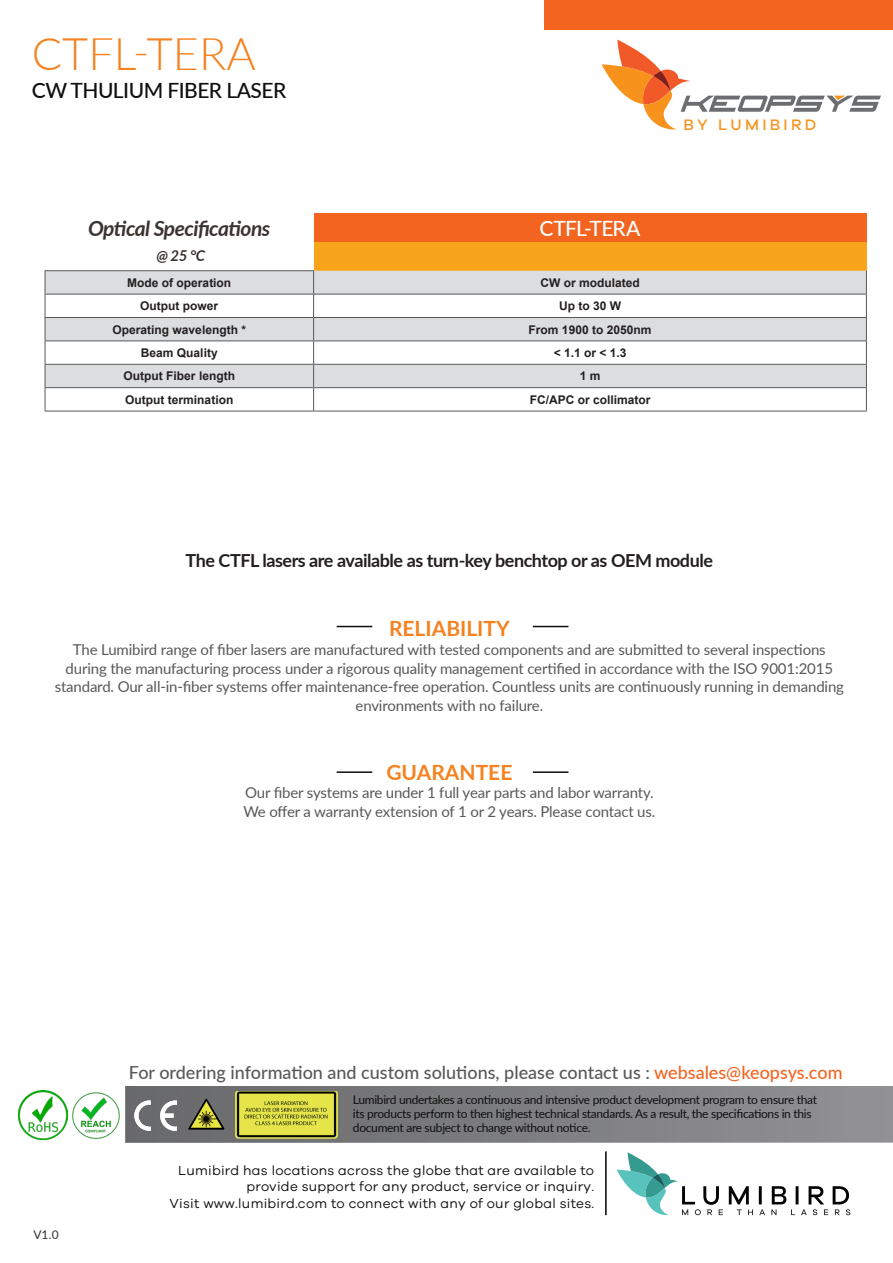
<style>
.page{position:relative;width:893px;height:1263px;background:#fff}
.page>*{position:absolute;margin:0;border:0;box-sizing:border-box;transform-origin:0 0}
.t1{font:300 45px "Lato";color:#f58220}
.t2{font:italic 700 21px "Lato";letter-spacing:-.025em;color:#3a3332}
.t3{font:700 21px "Lato";color:#f58220}
.t4{font:500 21px "Lato";letter-spacing:-.025em;color:#0f0f0f}
.t5{font:500 21px "Lato";letter-spacing:-.035em;color:#fff}
.t6{font:500 18px "Lato";color:#57585a}
.t7{font:700 18px "Lato";letter-spacing:-.025em;color:#231f20}
.t8{font:500 15.75px "Galano Grotesque";letter-spacing:.21em;color:#f7931d}
.t9{font:15px/18.6px "Lato";letter-spacing:-.01em;color:#57585a;text-align:center}
.t10{font:italic 700 15px "Lato";color:#3a3332}
.t11{font:13.5px/16.5px "Galano Grotesque";letter-spacing:.02em;color:#0f0f0f;text-align:right}
.t12{font:12px/14.4px "Lato";letter-spacing:-.025em;color:#0f0f0f}
.t13{font:700 12px "Arial";color:#231f20}
.t14{font:500 12px "Lato";color:#3e3e3f}
.s1{color:#f36421}
</style>
<div class="page">
<div style="left:544px;top:0;width:349px;height:30px;background:#f36421"></div>
<hr style="left:605px;top:1151px;width:2px;height:64px;background:#000">
<svg style="left:616px;top:1152px;width:234px;height:63px"></svg>
<div style="left:126px;top:1086px;width:767px;height:56px;background:linear-gradient(to right,#707169,#8f8f95)"></div>
<img style="left:235px;top:1091px;width:103px;height:47px">
<img style="left:186px;top:1094px;width:42px;height:41px">
<img style="left:135px;top:1100px;width:42px;height:30px">
<svg style="left:602px;top:40px;width:279px;height:89px"></svg>
<img style="left:18px;top:1091px;width:49px;height:48px">
<img style="left:72px;top:1092px;width:48px;height:47px">
<div style="left:314px;top:213px;width:552px;height:30px;background:#f36421"></div>
<div style="left:314px;top:243px;width:552px;height:28px;background:#f9a51b"></div>
<div style="left:46px;top:271px;width:820px;height:23px;background:#dcdddf"></div>
<svg style="left:46px;top:295px;width:820px;height:116px"></svg>
<svg style="left:313px;top:271px;width:1px;height:140px"></svg>
<hr style="left:45px;top:270px;width:269px;height:1px;background:#57585a">
<hr style="left:45px;top:294px;width:269px;height:1px;background:#57585a">
<hr style="left:314px;top:294px;width:553px;height:1px;background:#57585a">
<hr style="left:45px;top:317px;width:269px;height:1px;background:#57585a">
<hr style="left:314px;top:317px;width:553px;height:1px;background:#57585a">
<hr style="left:45px;top:340px;width:269px;height:1px;background:#57585a">
<hr style="left:314px;top:340px;width:553px;height:1px;background:#57585a">
<hr style="left:45px;top:364px;width:269px;height:1px;background:#57585a">
<hr style="left:314px;top:364px;width:553px;height:1px;background:#57585a">
<hr style="left:45px;top:387px;width:269px;height:1px;background:#57585a">
<svg style="left:45px;top:271px;width:1px;height:140px"></svg>
<hr style="left:314px;top:387px;width:553px;height:1px;background:#57585a">
<svg style="left:866px;top:271px;width:1px;height:140px"></svg>
<hr style="left:45px;top:411px;width:269px;height:1px;background:#57585a">
<hr style="left:314px;top:411px;width:553px;height:1px;background:#57585a">
<hr style="left:337px;top:626px;width:35px;height:1px;background:#0f0f0f">
<hr style="left:533px;top:626px;width:35px;height:1px;background:#0f0f0f">
<hr style="left:337px;top:771px;width:35px;height:2px;background:#0f0f0f">
<hr style="left:533px;top:771px;width:35px;height:2px;background:#0f0f0f">
<h1 class="t1" style="left:32px;top:23px;width:225px">CTFL-TERA</h1>
<h2 class="t4" style="left:32px;top:75px;width:256px">CW THULIUM FIBER LASER</h2>
<p class="t8" style="left:683px;top:115px;width:135px">BY LUMIBIRD</p>
<h2 class="t2" style="left:88px;top:212px;width:184px">Optical Specifications</h2>
<h2 class="t5" style="left:539px;top:213px;width:102px">CTFL-TERA</h2>
<p class="t10" style="left:156px;top:244px;width:50px">@ 25 °C</p>
<p class="t13" style="left:127px;top:274px;width:106px">Mode of operation</p>
<p class="t13" style="left:540px;top:274px;width:101px">CW or modulated</p>
<p class="t13" style="left:140px;top:297px;width:79px">Output power</p>
<p class="t13" style="left:559px;top:297px;width:64px">Up to 30 W</p>
<p class="t13" style="left:113px;top:321px;width:135px">Operating wavelength *</p>
<p class="t13" style="left:529px;top:321px;width:124px">From 1900 to 2050nm</p>
<p class="t13" style="left:141px;top:344px;width:78px">Beam Quality</p>
<p class="t13" style="left:554px;top:344px;width:74px">&lt; 1.1 or &lt; 1.3</p>
<p class="t13" style="left:124px;top:368px;width:113px">Output Fiber length</p>
<p class="t13" style="left:580px;top:368px;width:22px">1 m</p>
<p class="t13" style="left:125px;top:391px;width:109px">Output termination</p>
<p class="t13" style="left:530px;top:391px;width:122px">FC/APC or collimator</p>
<p class="t7" style="left:186px;top:547px;width:529px">The CTFL lasers are available as turn-key benchtop or as OEM module</p>
<h2 class="t3" style="left:389px;top:613px;width:122px">RELIABILITY</h2>
<p class="t9" style="left:55px;top:639px;width:791px">The Lumibird range of fiber lasers are manufactured with tested components and are submitted to several inspections during the manufacturing process under a rigorous quality management certified in accordance with the ISO 9001:2015 standard. Our all-in-fiber systems offer maintenance-free operation. Countless units are continuously running in demanding environments with no failure.</p>
<h2 class="t3" style="left:386px;top:757px;width:128px">GUARANTEE</h2>
<p class="t9" style="left:243px;top:783px;width:413px;text-align:left">Our fiber systems are under 1 full year parts and labor warranty.<br>We offer a warranty extension of 1 or 2 years. Please contact us.</p>
<p class="t6" style="left:129px;top:1059px;width:715px">For ordering information and custom solutions, please contact us : <span class="s1">websales@keopsys.com</span></p>
<p class="t12" style="left:353px;top:1091px;width:466px">Lumibird undertakes a continuous and intensive product development program to ensure that its products perform to then highest technical standards. As a result, the specifications in this document are subject to change without notice.</p>
<p class="t14" style="left:34px;top:1225px;width:27px">V1.0</p>
<p class="t11" style="left:169px;top:1161px;width:426px">Lumibird has locations across the globe that are available to provide support for any product, service or inquiry.<br>Visit www.lumibird.com to connect with any of our global sites.</p>
</div>
